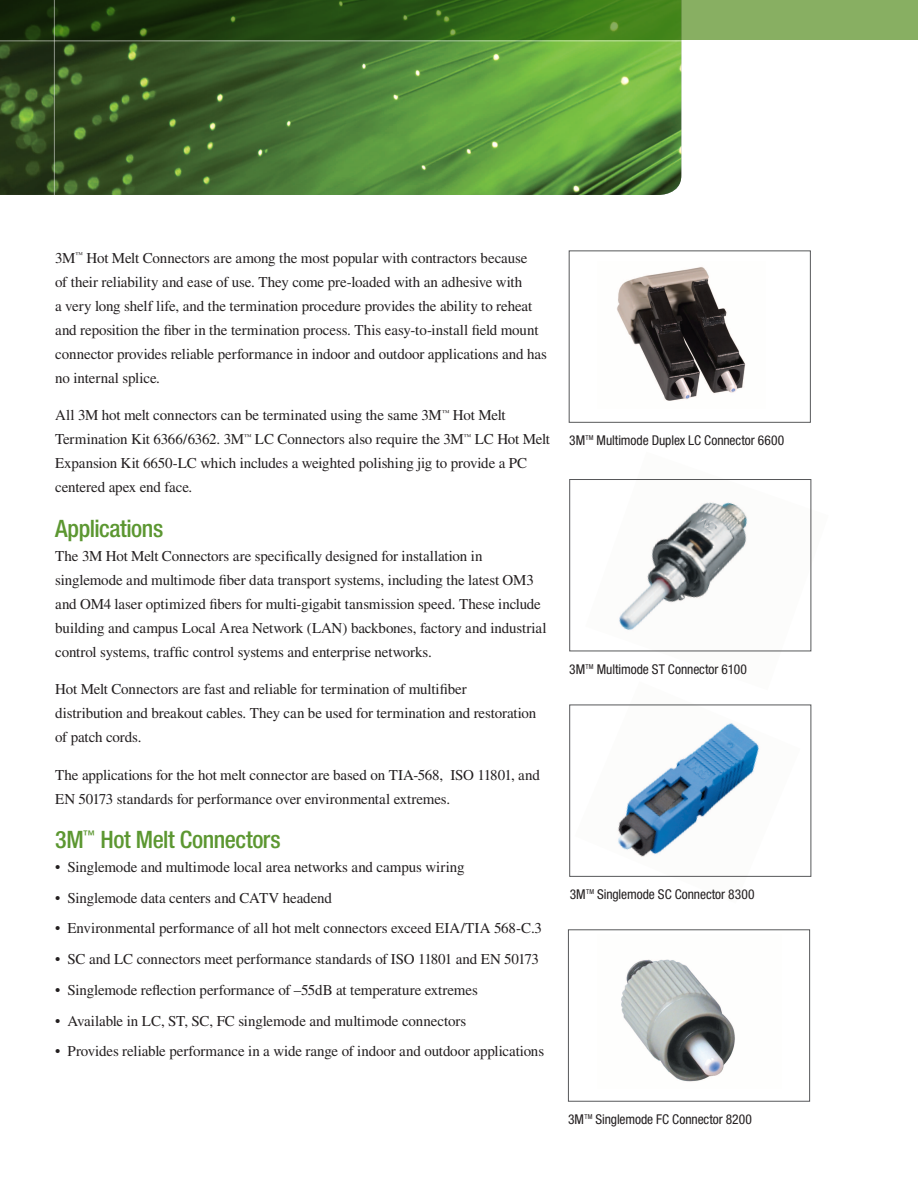
<style>
.page{position:relative;width:918px;height:1188px;background:#fff}
.page>*{position:absolute;margin:0;border:0;box-sizing:border-box;transform-origin:0 0}
.t1{font:500 condensed 24px "Helvetica Neue";letter-spacing:-.02em;color:#5c9731}
.t2{font:15px/24px "Times";letter-spacing:-.01em;color:#231f20}
.t3{font:condensed 13.5px "Helvetica Neue";letter-spacing:-.005em;color:#231f20}
</style>
<div class="page">
<div style="left:0;top:0;width:918px;height:40px;background:#88af62"></div>
<img style="left:0;top:0;width:681px;height:195px">
<hr style="left:54px;top:0;width:1px;height:200px;background:#fff">
<hr style="left:0;top:40px;width:918px;height:1px;background:#fff">
<img style="left:575px;top:704px;width:226px;height:153px">
<img style="left:617px;top:267px;width:129px;height:134px">
<div style="left:569px;top:250px;width:242px;height:173px;border:1px solid #57585a"></div>
<img style="left:621px;top:959px;width:114px;height:123px">
<div style="left:568px;top:929px;width:242px;height:173px;border:1px solid #57585a"></div>
<div style="left:569px;top:705px;width:242px;height:172px;border:1px solid #57585a"></div>
<img style="left:585px;top:479px;width:227px;height:173px">
<div style="left:569px;top:479px;width:242px;height:172px;border:1px solid #57585a"></div>
<p class="t2" style="left:55px;top:246px;width:493px">3M<sup>™</sup> Hot Melt Connectors are among the most popular with contractors because<br>of their reliability and ease of use. They come pre-loaded with an adhesive with<br>a very long shelf life, and the termination procedure provides the ability to reheat and reposition the fiber in the termination process. This easy-to-install field mount connector provides reliable performance in indoor and outdoor applications and has no internal splice.</p>
<p class="t2" style="left:55px;top:403px;width:496px">All 3M hot melt connectors can be terminated using the same 3M<sup>™</sup> Hot Melt Termination Kit 6366/6362. 3M<sup>™</sup> LC Connectors also require the 3M<sup>™</sup> LC Hot Melt Expansion Kit 6650-LC which includes a weighted polishing jig to provide a PC centered apex end face.</p>
<h1 class="t1" style="left:55px;top:514px;width:110px">Applications</h1>
<p class="t2" style="left:55px;top:543px;width:493px">The 3M Hot Melt Connectors are specifically designed for installation in singlemode and multimode fiber data transport systems, including the latest OM3 and OM4 laser optimized fibers for multi-gigabit tansmission speed. These include building and campus Local Area Network (LAN) backbones, factory and industrial control systems, traffic control systems and enterprise networks.</p>
<p class="t2" style="left:55px;top:677px;width:483px">Hot Melt Connectors are fast and reliable for termination of multifiber distribution and breakout cables. They can be used for termination and restoration of patch cords.</p>
<p class="t2" style="left:55px;top:762px;width:486px">The applications for the hot melt connector are based on TIA-568, ISO 11801, and<br>EN 50173 standards for performance over environmental extremes.</p>
<h1 class="t1" style="left:55px;top:825px;width:227px">3M<sup>™</sup> Hot Melt Connectors</h1>
<p class="t2" style="left:55px;top:855px;width:411px">• Singlemode and multimode local area networks and campus wiring</p>
<p class="t2" style="left:55px;top:885px;width:278px">• Singlemode data centers and CATV headend</p>
<p class="t2" style="left:55px;top:916px;width:488px">• Environmental performance of all hot melt connectors exceed EIA/TIA 568-C.3</p>
<p class="t2" style="left:55px;top:947px;width:485px">• SC and LC connectors meet performance standards of ISO 11801 and EN 50173</p>
<p class="t2" style="left:55px;top:978px;width:424px">• Singlemode reflection performance of –55dB at temperature extremes</p>
<p class="t2" style="left:55px;top:1008px;width:413px">• Available in LC, ST, SC, FC singlemode and multimode connectors</p>
<p class="t2" style="left:55px;top:1039px;width:490px">• Provides reliable performance in a wide range of indoor and outdoor applications</p>
<p class="t3" style="left:569px;top:433px;width:217px">3M<sup>TM</sup> Multimode Duplex LC Connector 6600</p>
<p class="t3" style="left:569px;top:661px;width:179px">3M<sup>TM</sup> Multimode ST Connector 6100</p>
<p class="t3" style="left:570px;top:886px;width:186px">3M<sup>TM</sup> Singlemode SC Connector 8300</p>
<p class="t3" style="left:568px;top:1112px;width:185px">3M<sup>TM</sup> Singlemode FC Connector 8200</p>
</div>
